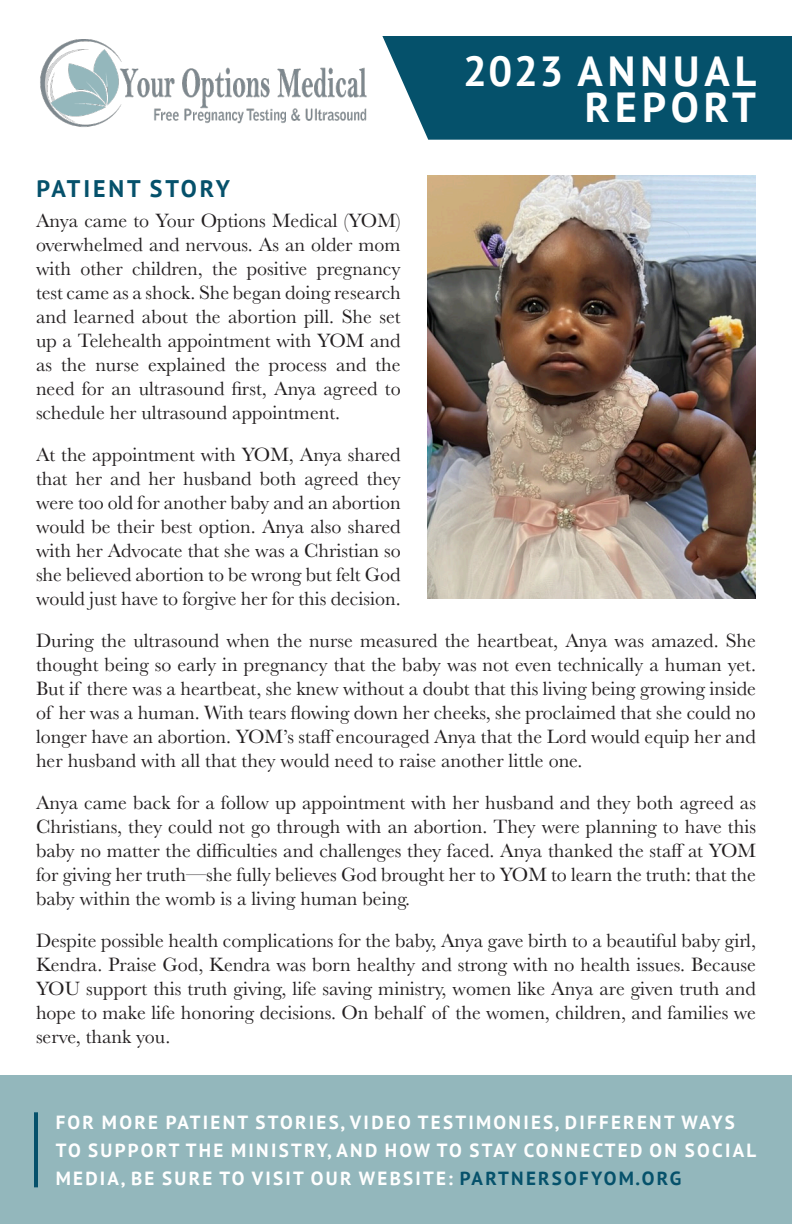
<style>
.page{position:relative;width:792px;height:1224px;background:#fff}
.page>*{position:absolute;margin:0;border:0;box-sizing:border-box;transform-origin:0 0}
.t1{font:700 42px/36px "PT Sans";letter-spacing:.12em;color:#fff;text-align:right}
.t2{font:700 24px "PT Sans";letter-spacing:.12em;color:#05516b}
.t3{font:20px/24px "Baskerville";color:#231f20;text-align:justify}
.t4{font:700 19px/28px "PT Sans";letter-spacing:.12em;color:#fff}
.s1{color:#05516b}
</style>
<div class="page">
<svg style="left:382px;top:36px;width:410px;height:104px;background:#165d75"></svg>
<img style="left:40px;top:39px;width:327px;height:88px">
<img style="left:428px;top:175px;width:328px;height:423px">
<div style="left:0;top:1076px;width:792px;height:148px;background:#93b7bc"></div>
<hr style="left:34px;top:1112px;width:4px;height:75px;background:#05516b">
<p class="t2" style="left:37px;top:173px;width:195px">PATIENT STORY</p>
<p class="t1" style="left:463px;top:53px;width:295px">2023 ANNUAL<br>REPORT</p>
<p class="t3" style="left:36px;top:209px;width:366px">Anya came to Your Options Medical (YOM) overwhelmed and nervous. As an older mom with other children, the positive pregnancy test came as a shock. She began doing research and learned about the abortion pill. She set up a Telehealth appointment with YOM and as the nurse explained the process and the need for an ultrasound first, Anya agreed to schedule her ultrasound appointment.</p>
<p class="t3" style="left:36px;top:443px;width:366px">At the appointment with YOM, Anya shared that her and her husband both agreed they were too old for another baby and an abortion would be their best option. Anya also shared with her Advocate that she was a Christian so she believed abortion to be wrong but felt God would just have to forgive her for this decision.</p>
<p class="t3" style="left:36px;top:629px;width:722px">During the ultrasound when the nurse measured the heartbeat, Anya was amazed. She thought being so early in pregnancy that the baby was not even technically a human yet.<br>But if there was a heartbeat, she knew without a doubt that this living being growing inside of her was a human. With tears flowing down her cheeks, she proclaimed that she could no longer have an abortion. YOM’s staff encouraged Anya that the Lord would equip her and her husband with all that they would need to raise another little one.</p>
<p class="t3" style="left:36px;top:791px;width:722px">Anya came back for a follow up appointment with her husband and they both agreed as Christians, they could not go through with an abortion. They were planning to have this baby no matter the difficulties and challenges they faced. Anya thanked the staff at YOM for giving her truth—she fully believes God brought her to YOM to learn the truth: that the baby within the womb is a living human being.</p>
<p class="t3" style="left:36px;top:929px;width:722px">Despite possible health complications for the baby, Anya gave birth to a beautiful baby girl, Kendra. Praise God, Kendra was born healthy and strong with no health issues. Because YOU support this truth giving, life saving ministry, women like Anya are given truth and hope to make life honoring decisions. On behalf of the women, children, and families we serve, thank you.</p>
<p class="t4" style="left:56px;top:1108px;width:702px">FOR MORE PATIENT STORIES, VIDEO TESTIMONIES, DIFFERENT WAYS<br>TO SUPPORT THE MINISTRY, AND HOW TO STAY CONNECTED ON SOCIAL<br>MEDIA, BE SURE TO VISIT OUR WEBSITE: <span class="s1">PARTNERSOFYOM.ORG</span></p>
</div>
